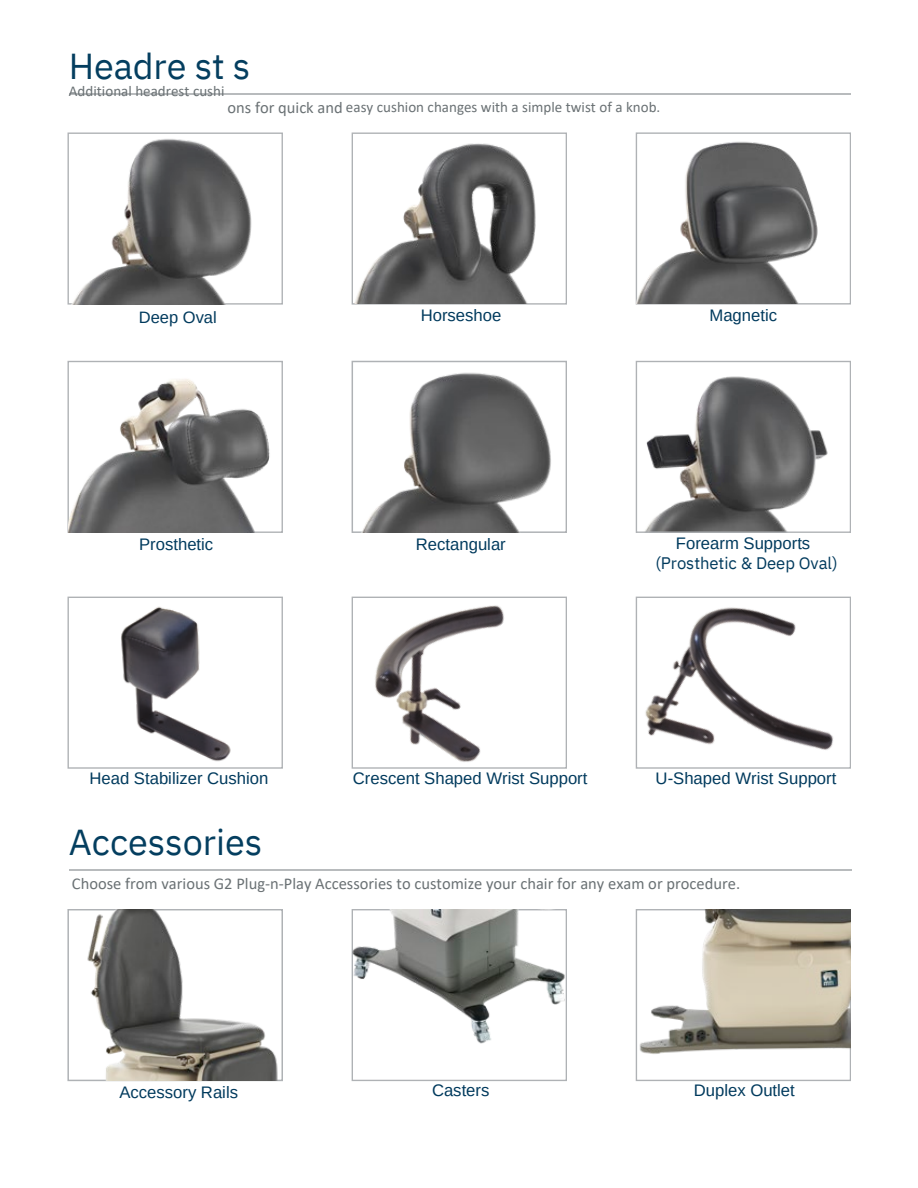
<style>
.page{position:relative;width:918px;height:1188px;background:#fff}
.page>*{position:absolute;margin:0;border:0;box-sizing:border-box;transform-origin:0 0}
.t1{font:36px "IBM Plex Sans";color:#043e5f}
.t2{font:16.65px "Arimo";color:#003a5d}
.t3{font:16.65px/20.2px "IBM Plex Sans";letter-spacing:-.005em;color:#003a5d;text-align:center}
.t4{font:16.5px "Calibri";color:#6a7174}
.t5{font:16.5px "Arimo";color:#003a5d}
.t6{font:15px "Calibri";color:#6a7174}
.s1{font-size:16.5px}
.s2{font-family:"Arimo"}
</style>
<div class="page">
<svg style="left:636px;top:909px;width:215px;height:172px"></svg>
<hr style="left:69px;top:93px;width:781px;height:2px;background:#b8bbbd">
<hr style="left:69px;top:869px;width:783px;height:1px;background:#b8bbbd">
<svg style="left:352px;top:909px;width:215px;height:172px"></svg>
<svg style="left:352px;top:361px;width:215px;height:172px"></svg>
<svg style="left:68px;top:361px;width:215px;height:172px"></svg>
<svg style="left:352px;top:133px;width:215px;height:172px"></svg>
<svg style="left:68px;top:133px;width:215px;height:172px"></svg>
<svg style="left:636px;top:132px;width:215px;height:173px"></svg>
<img style="left:68px;top:910px;width:214px;height:171px">
<img style="left:636px;top:910px;width:214px;height:161px">
<img style="left:352px;top:910px;width:214px;height:140px">
<img style="left:352px;top:366px;width:214px;height:166px">
<img style="left:68px;top:371px;width:214px;height:161px">
<img style="left:352px;top:136px;width:210px;height:168px">
<img style="left:68px;top:133px;width:210px;height:171px">
<img style="left:636px;top:135px;width:210px;height:168px">
<svg style="left:636px;top:361px;width:215px;height:172px"></svg>
<svg style="left:68px;top:597px;width:215px;height:172px"></svg>
<svg style="left:636px;top:597px;width:215px;height:172px"></svg>
<svg style="left:352px;top:597px;width:215px;height:172px"></svg>
<h2 class="t1" style="left:69px;top:42px;width:183px">Headre st s</h2>
<p class="t6" style="left:69px;top:84px;width:157px">Additional headrest cushi</p>
<h2 class="t6" style="left:227px;top:101px;width:434px"><span class="s1">ons for quick and</span> easy cushion changes with a simple twist of a knob.</h2>
<p class="t5" style="left:139px;top:308px;width:79px">Deep Oval</p>
<h1 class="t2" style="left:421px;top:306px;width:82px">Horseshoe</h1>
<h2 class="t2" style="left:709px;top:306px;width:69px">Magnetic</h2>
<p class="t2" style="left:139px;top:535px;width:76px">Prosthetic</p>
<h2 class="t2" style="left:416px;top:535px;width:91px">Rectangular</h2>
<p class="t3" style="left:655px;top:533px;width:184px"><span class="s2">Forearm Supports </span>(Prosthetic &amp; Deep Oval)</p>
<p class="t2" style="left:89px;top:769px;width:180px">Head Stabilizer Cushion</p>
<h2 class="t1" style="left:69px;top:818px;width:195px">Accessories</h2>
<p class="t2" style="left:353px;top:769px;width:236px">Crescent Shaped Wrist Support</p>
<h2 class="t2" style="left:656px;top:769px;width:182px">U-Shaped Wrist Support</h2>
<p class="t4" style="left:72px;top:877px;width:670px">Choose from various G2 Plug-n-Play Accessories to customize your chair for any exam or procedure.</p>
<h2 class="t2" style="left:119px;top:1083px;width:120px">Accessory Rails</h2>
<h2 class="t2" style="left:432px;top:1081px;width:59px">Casters</h2>
<h2 class="t2" style="left:694px;top:1081px;width:103px">Duplex Outlet</h2>
</div>
